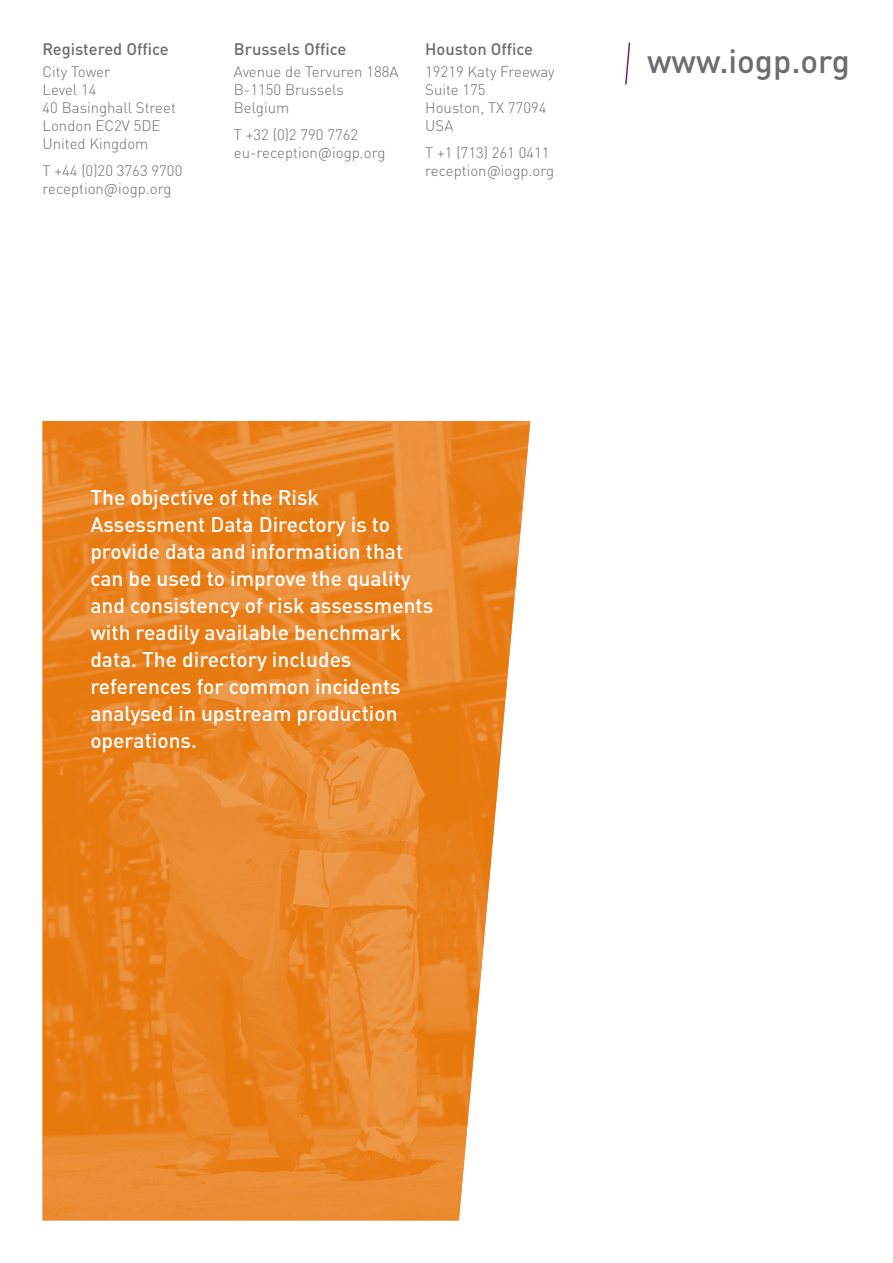
<style>
.page{position:relative;width:893px;height:1263px;background:#fff}
.page>*{position:absolute;margin:0;border:0;box-sizing:border-box;transform-origin:0 0}
.t1{font:500 33px "DIN Pro";color:#6a6d71}
.t2{font:500 21px/27px "DIN Pro";color:#fff}
.t3{font:500 16.5px "DIN Pro";color:#6a6d71}
.t4{font:300 15px/18px "DIN Pro";color:#6a6d71}
</style>
<div class="page">
<img style="left:43px;top:421px;width:487px;height:799px">
<svg style="left:625px;top:42px;width:6px;height:43px"></svg>
<p class="t3" style="left:43px;top:36px;width:128px">Registered Office</p>
<p class="t4" style="left:43px;top:62px;width:135px">City Tower<br>Level 14<br>40 Basinghall Street<br>London EC2V 5DE<br>United Kingdom</p>
<p class="t4" style="left:43px;top:160px;width:141px">T +44 (0)20 3763 9700 reception@iogp.org</p>
<p class="t3" style="left:234px;top:36px;width:114px">Brussels Office</p>
<p class="t4" style="left:234px;top:62px;width:166px">Avenue de Tervuren 188A<br>B-1150 Brussels<br>Belgium</p>
<p class="t4" style="left:234px;top:124px;width:153px">T +32 (0)2 790 7762 eu-reception@iogp.org</p>
<p class="t3" style="left:425px;top:36px;width:109px">Houston Office</p>
<p class="t4" style="left:425px;top:62px;width:131px">19219 Katy Freeway<br>Suite 175<br>Houston, TX 77094<br>USA</p>
<p class="t4" style="left:425px;top:142px;width:130px">T +1 (713) 261 0411 reception@iogp.org</p>
<h1 class="t1" style="left:647px;top:34px;width:204px">www.iogp.org</h1>
<p class="t2" style="left:90px;top:482px;width:344px">The objective of the Risk<br>Assessment Data Directory is to provide data and information that can be used to improve the quality and consistency of risk assessments with readily available benchmark data. The directory includes references for common incidents analysed in upstream production operations.</p>
</div>
